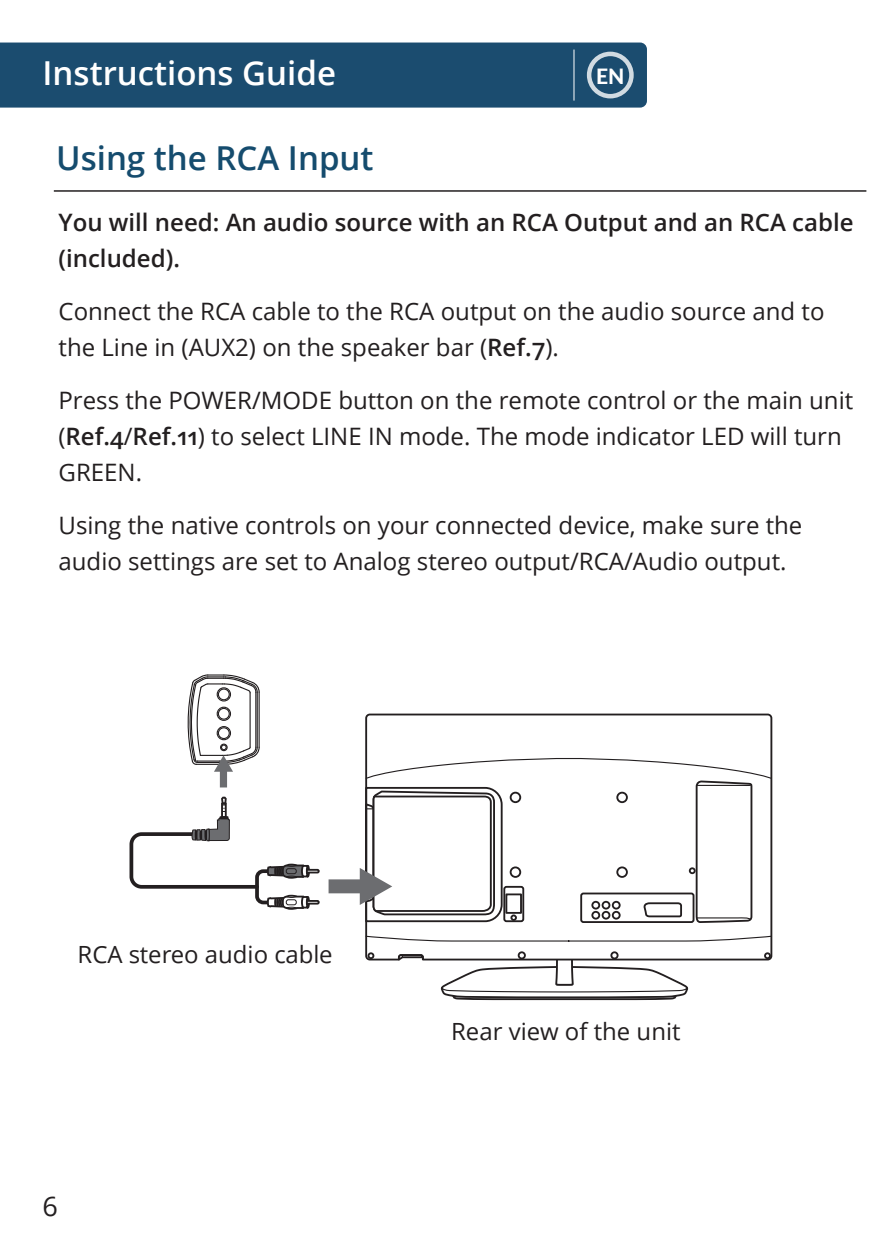
<style>
.page{position:relative;width:893px;height:1259px;background:#fff}
.page>*{position:absolute;margin:0;border:0;box-sizing:border-box;transform-origin:0 0}
.Page_Header_-_Right{font:600 33px "Open Sans";color:#fff}
.Blue_Header_Contents{font:600 33px "Open Sans";color:#154c6e}
.t1{font:27px "Open Sans";color:#231f20}
.t2{font:24px/36px "Open Sans";color:#231f20}
.t3{font:600 24px/36px "Open Sans";color:#231f20}
.t4{font:23.7px "Open Sans";color:#231f20}
.t5{font:800 21px "Lato";color:#fff}
.s1{font-weight:600}
</style>
<div class="page">
<div style="left:0;top:43px;width:646px;height:65px;background:#1b4c6f"></div>
<div style="left:586px;top:52px;width:47px;height:46px;border:4px solid #fff;border-radius:50%"></div>
<hr style="left:573px;top:50px;width:1px;height:51px;background:#fff">
<hr style="left:54px;top:190px;width:811px;height:2px;background:#231f20">
<svg style="left:365px;top:713px;width:407px;height:221px"></svg>
<svg style="left:365px;top:934px;width:407px;height:67px"></svg>
<svg style="left:328px;top:757px;width:444px;height:167px"></svg>
<svg style="left:187px;top:674px;width:73px;height:113px"></svg>
<svg style="left:129px;top:796px;width:191px;height:114px"></svg>
<p class="Page_Header_-_Right" style="left:43px;top:50px;width:295px">Instructions Guide</p>
<p class="Blue_Header_Contents" style="left:56px;top:135px;width:319px">Using the RCA Input</p>
<p class="t5" style="left:596px;top:60px;width:30px">EN</p>
<p class="t3" style="left:58px;top:204px;width:796px">You will need: An audio source with an RCA Output and an RCA cable (included).</p>
<p class="t2" style="left:58px;top:293px;width:767px">Connect the RCA cable to the RCA output on the audio source and to the Line in (AUX2) on the speaker bar (<span class="s1">Ref.7</span>).</p>
<p class="t2" style="left:58px;top:382px;width:795px">Press the POWER/MODE button on the remote control or the main unit (<span class="s1">Ref.4</span>/<span class="s1">Ref.11</span>) to select LINE IN mode. The mode indicator LED will turn<br>GREEN.</p>
<p class="t2" style="left:58px;top:507px;width:745px">Using the native controls on your connected device, make sure the audio settings are set to Analog stereo output/RCA/Audio output.</p>
<p class="t4" style="left:78px;top:938px;width:256px">RCA stereo audio cable</p>
<p class="t1" style="left:43px;top:1188px;width:17px">6</p>
<p class="t4" style="left:451px;top:1014px;width:231px">Rear view of the unit</p>
</div>
